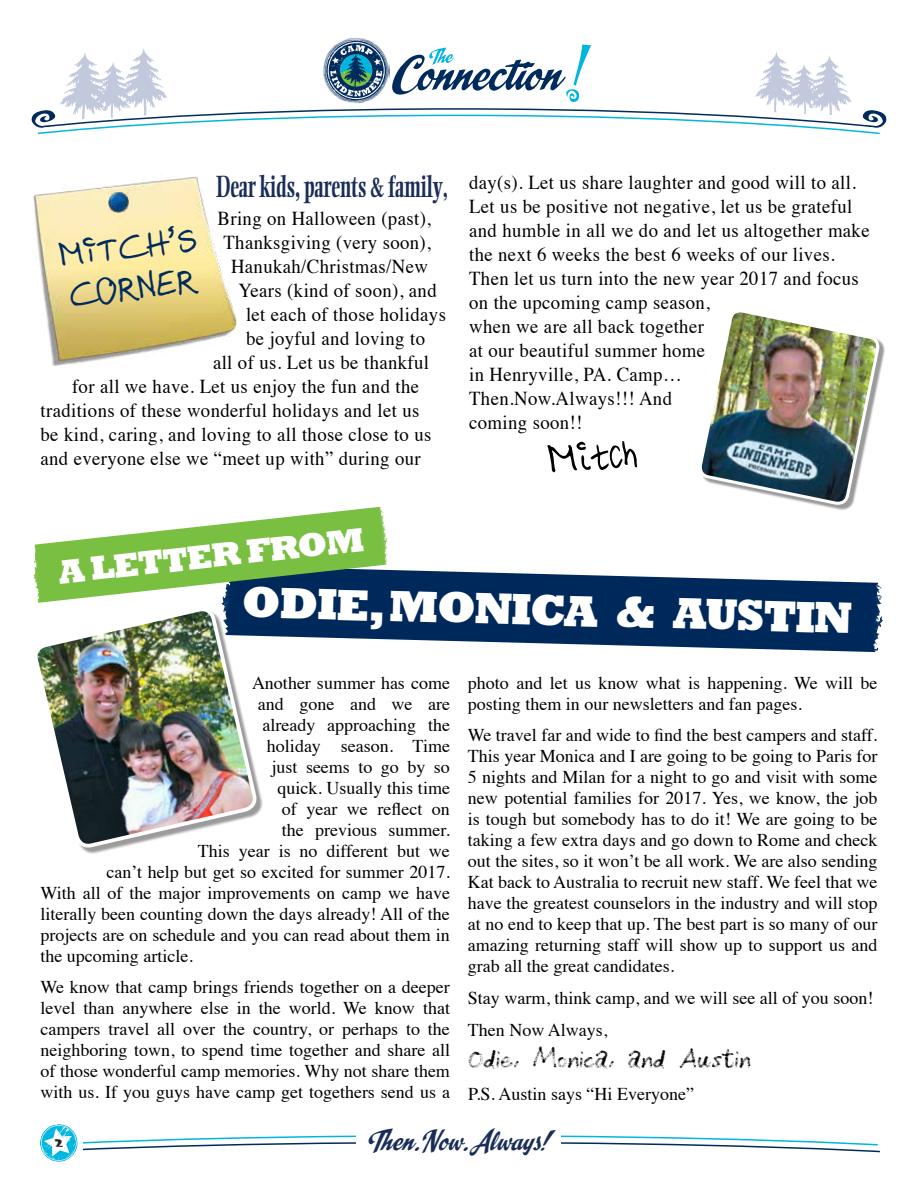
<style>
.page{position:relative;width:918px;height:1188px;background:#fff}
.page>*{position:absolute;margin:0;border:0;box-sizing:border-box;transform-origin:0 0}
.t1{font:48px "Hilde Sharpie";color:#000}
.t2{font:800 45px "Rockwell";color:#fff}
.t3{font:40.35px/41px "Hilde Sharpie";color:#002b5c}
.t4{font:800 34.5px "Rockwell";color:#fff}
.t5{font:700 30.3px "Ellington";letter-spacing:-.02em;color:#192d58;scale:.67 1}
.t6{font:30px "CC Spills";letter-spacing:.02em;color:#192d58}
.t7{font:27px "Grunge Handwriting";color:#000}
.t8{font:19.65px/24px "Times";letter-spacing:.02em;color:#000;scale:.95 1}
.t9{font:18px/21px "Times";color:#000;text-align:justify}
.t10{font:12px "Funhouse";color:#221f1f}
.s1{font-size:27.3px}
</style>
<div class="page">
<svg style="left:31px;top:39px;width:856px;height:96px"></svg>
<svg style="left:40px;top:1124px;width:840px;height:38px"></svg>
<div style="left:357px;top:1129px;width:204px;height:30px;background:#fff"></div>
<div style="left:701px;top:311px;width:184px;height:199px;background:#000;opacity:.4"></div>
<img style="left:701px;top:311px;width:180px;height:196px">
<img style="left:33px;top:176px;width:204px;height:190px">
<img style="left:108px;top:192px;width:20px;height:20px">
<img style="left:257px;top:570px;width:626px;height:82px">
<img style="left:33px;top:507px;width:355px;height:96px">
<div style="left:36px;top:610px;width:228px;height:245px;background:#000;opacity:.4"></div>
<img style="left:33px;top:586px;width:224px;height:269px">
<h3 class="t5" style="left:216px;top:169px;width:348px">Dear kids, parents <span class="s1">&amp;</span> family<span class="s1">,</span></h3>
<p class="t8" style="left:218px;top:204px;width:226px">Bring on Halloween (past),</p>
<p class="t8" style="left:224px;top:228px;width:220px">Thanksgiving (very soon),</p>
<p class="t8" style="left:231px;top:252px;width:209px">Hanukah/Christmas/New</p>
<p class="t8" style="left:238px;top:276px;width:210px">Years (kind of soon), and</p>
<p class="t8" style="left:246px;top:300px;width:212px">let each of those holidays</p>
<p class="t8" style="left:246px;top:324px;width:190px">be joyful and loving to</p>
<p class="t8" style="left:213px;top:348px;width:229px">all of us. Let us be thankful</p>
<p class="t8" style="left:72px;top:372px;width:367px">for all we have. Let us enjoy the fun and the</p>
<p class="t8" style="left:40px;top:396px;width:400px">traditions of these wonderful holidays and let us</p>
<p class="t8" style="left:40px;top:420px;width:413px">be kind, caring, and loving to all those close to us</p>
<p class="t8" style="left:40px;top:444px;width:402px">and everyone else we “meet up with” during our</p>
<h3 class="t3" style="left:57px;top:233px;width:139px;rotate:-7deg">MITCH’S<br>CORNER</h3>
<h3 class="t4" style="left:56px;top:552px;width:309px;rotate:-6deg">A LETTER FROM</h3>
<p class="t8" style="left:469px;top:168px;width:423px">day(s). Let us share laughter and good will to all.<br>Let us be positive not negative, let us be grateful and humble in all we do and let us altogether make the next 6 weeks the best 6 weeks of our lives.<br>Then let us turn into the new year 2017 and focus on the upcoming camp season,<br>when we are all back together<br>at our beautiful summer home<br>in Henryville, PA. Camp…<br>Then.Now.Always!!! And<br>coming soon!!</p>
<h1 class="t1" style="left:545px;top:428px;width:91px;rotate:-6deg">Mitch</h1>
<h2 class="t2" style="left:242px;top:578px;width:612px;rotate:1deg">ODIE, MONICA &amp; AUSTIN</h2>
<p class="t9" style="left:252px;top:670px;width:199px">Another summer has come</p>
<p class="t9" style="left:258px;top:691px;width:194px">and gone and we are</p>
<p class="t9" style="left:262px;top:712px;width:189px">already approaching the</p>
<p class="t9" style="left:267px;top:733px;width:185px">holiday season. Time</p>
<p class="t9" style="left:271px;top:754px;width:180px">just seems to go by so</p>
<p class="t9" style="left:277px;top:775px;width:174px">quick. Usually this time</p>
<p class="t9" style="left:282px;top:796px;width:169px">of year we reflect on</p>
<p class="t9" style="left:282px;top:817px;width:169px">the previous summer.</p>
<p class="t9" style="left:198px;top:838px;width:253px">This year is no different but we</p>
<p class="t9" style="left:106px;top:859px;width:345px">can’t help but get so excited for summer 2017.</p>
<p class="t9" style="left:40px;top:880px;width:411px">With all of the major improvements on camp we have</p>
<p class="t9" style="left:40px;top:901px;width:411px">literally been counting down the days already! All of the</p>
<p class="t9" style="left:40px;top:922px;width:411px">projects are on schedule and you can read about them in</p>
<p class="t9" style="left:40px;top:943px;width:154px">the upcoming article.</p>
<p class="t9" style="left:40px;top:975px;width:411px">We know that camp brings friends together on a deeper level than anywhere else in the world. We know that campers travel all over the country, or perhaps to the neighboring town, to spend time together and share all of those wonderful camp memories. Why not share them with us. If you guys have camp get togethers send us a</p>
<p class="t9" style="left:468px;top:671px;width:411px">photo and let us know what is happening. We will be posting them in our newsletters and fan pages.</p>
<p class="t9" style="left:468px;top:723px;width:411px">We travel far and wide to find the best campers and staff.<br>This year Monica and I are going to be going to Paris for 5 nights and Milan for a night to go and visit with some new potential families for 2017. Yes, we know, the job is tough but somebody has to do it! We are going to be taking a few extra days and go down to Rome and check out the sites, so it won’t be all work. We are also sending Kat back to Australia to recruit new staff. We feel that we have the greatest counselors in the industry and will stop at no end to keep that up. The best part is so many of our amazing returning staff will show up to support us and grab all the great candidates.</p>
<p class="t9" style="left:468px;top:981px;width:407px;line-height:31.8px">Stay warm, think camp, and we will see all of you soon!<br>Then Now Always,</p>
<h3 class="t7" style="left:468px;top:1043px;width:284px">Odie, Monica, and Austin</h3>
<p class="t9" style="left:468px;top:1081px;width:228px">P.S. Austin says “Hi Everyone”</p>
<p class="t10" style="left:54px;top:1136px;width:11px">2</p>
<h3 class="t6" style="left:368px;top:1128px;width:183px">Then.Now.Always!</h3>
</div>
